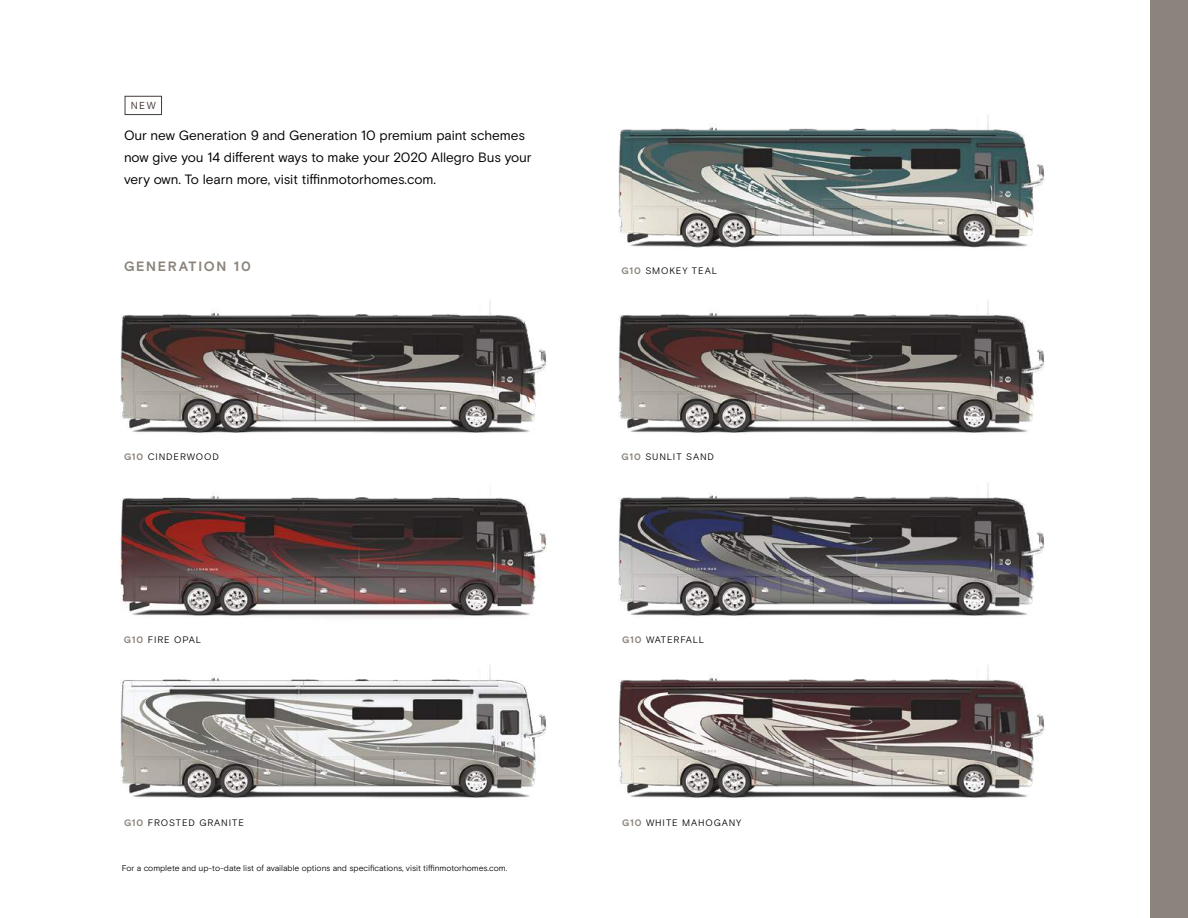
<style>
.page{position:relative;width:1188px;height:918px;background:#fff}
.page>*{position:absolute;margin:0;border:0;box-sizing:border-box;transform-origin:0 0}
.t1{font:13.5px/21.8px "Basis Grotesque Pro";letter-spacing:-.005em;color:#000}
.t2{font:700 13.5px "Basis Grotesque Pro";letter-spacing:.125em;color:#8b847c}
.t3{font:10.2px "Basis Grotesque Pro";color:#443c37}
.t4{font:9.3px "Basis Grotesque Pro Off White";letter-spacing:.09em;color:#000}
.t5{font:8.4px "Basis Grotesque Pro Off White";letter-spacing:-.01em;color:#000}
.s1{font-family:"Basis Grotesque Pro";font-weight:700;color:#8b847c}
</style>
<div class="page">
<div style="left:1150px;top:0;width:38px;height:918px;background:#8b847c"></div>
<img style="left:120px;top:300px;width:427px;height:133px">
<img style="left:618px;top:114px;width:427px;height:134px">
<img style="left:120px;top:493px;width:427px;height:125px">
<img style="left:618px;top:482px;width:427px;height:134px">
<img style="left:120px;top:665px;width:427px;height:133px">
<img style="left:618px;top:665px;width:427px;height:133px">
<img style="left:618px;top:300px;width:427px;height:133px">
<div style="left:125px;top:96px;width:37px;height:19px;border:1px solid #443c37"></div>
<p class="t3" style="left:131px;top:100px;width:26px">NEW</p>
<p class="t1" style="left:124px;top:125px;width:409px">Our new Generation 9 and Generation 10 premium paint schemes now give you 14 different ways to make your 2020 Allegro Bus your very own. To learn more, visit tiffinmotorhomes.com.</p>
<p class="t2" style="left:124px;top:259px;width:128px">GENERATION 10</p>
<p class="t4" style="left:622px;top:265px;width:97px"><span class="s1">G10</span> SMOKEY TEAL</p>
<p class="t4" style="left:124px;top:452px;width:97px"><span class="s1">G10</span> CINDERWOOD</p>
<p class="t4" style="left:622px;top:452px;width:94px"><span class="s1">G10</span> SUNLIT SAND</p>
<p class="t4" style="left:124px;top:634px;width:79px"><span class="s1">G10</span> FIRE OPAL</p>
<p class="t4" style="left:622px;top:634px;width:84px"><span class="s1">G10</span> WATERFALL</p>
<p class="t4" style="left:124px;top:817px;width:121px"><span class="s1">G10</span> FROSTED GRANITE</p>
<p class="t4" style="left:622px;top:817px;width:121px"><span class="s1">G10</span> WHITE MAHOGANY</p>
<p class="t5" style="left:122px;top:863px;width:387px">For a complete and up-to-date list of available options and specifications, visit tiffinmotorhomes.com.</p>
</div>
